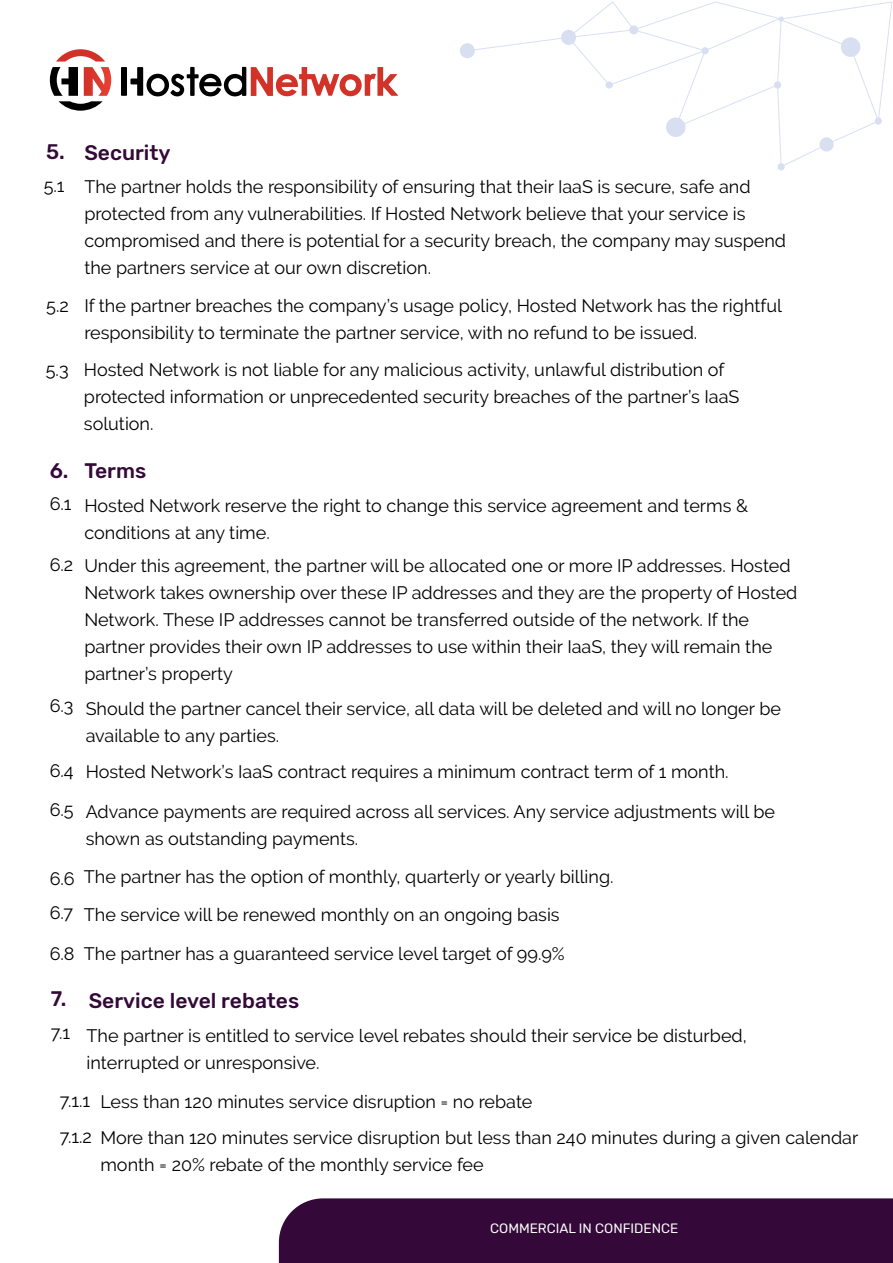
<style>
.page{position:relative;width:893px;height:1263px;background:#fff}
.page>*{position:absolute;margin:0;border:0;box-sizing:border-box;transform-origin:0 0}
.t1{font:500 21px "Rubik";color:#340939}
.t2{font:18px/27px "Raleway";color:#000}
.t3{font:13.5px "Rubik";color:#fff}
</style>
<div class="page">
<div style="left:279px;top:1198px;width:614px;height:65px;background:#340939"></div>
<div style="left:460px;top:43px;width:15px;height:15px;background:#d8dff1;border-radius:50%"></div>
<div style="left:778px;top:163px;width:7px;height:7px;background:#d8dff1;border-radius:50%"></div>
<div style="left:875px;top:117px;width:7px;height:8px;background:#d8dff1;border-radius:50%"></div>
<svg style="left:879px;top:1px;width:14px;height:119px"></svg>
<svg style="left:468px;top:1px;width:411px;height:167px"></svg>
<div style="left:121px;top:67px;width:6px;height:29px;background:#000"></div>
<svg style="left:50px;top:49px;width:61px;height:62px"></svg>
<svg style="left:130px;top:67px;width:268px;height:29px"></svg>
<p class="t1" style="left:46px;top:139px;width:20px">5.</p>
<p class="t2" style="left:44px;top:172px;width:22px">5.1</p>
<p class="t2" style="left:46px;top:292px;width:24px">5.2</p>
<p class="t2" style="left:46px;top:356px;width:24px">5.3</p>
<p class="t1" style="left:84px;top:141px;width:88px">Security</p>
<p class="t2" style="left:84px;top:173px;width:703px">The partner holds the responsibility of ensuring that their IaaS is secure, safe and protected from any vulnerabilities. If Hosted Network believe that your service is compromised and there is potential for a security breach, the company may suspend the partners service at our own discretion.</p>
<p class="t2" style="left:84px;top:292px;width:699px">If the partner breaches the company’s usage policy, Hosted Network has the rightful responsibility to terminate the partner service, with no refund to be issued.</p>
<p class="t2" style="left:84px;top:356px;width:657px">Hosted Network is not liable for any malicious activity, unlawful distribution of protected information or unprecedented security breaches of the partner’s IaaS solution.</p>
<p class="t1" style="left:50px;top:458px;width:20px">6.</p>
<p class="t2" style="left:50px;top:490px;width:23px">6.1</p>
<p class="t2" style="left:50px;top:551px;width:25px">6.2</p>
<p class="t2" style="left:50px;top:692px;width:25px">6.3</p>
<p class="t2" style="left:50px;top:751px;width:26px;line-height:39px">6.4<br>6.5</p>
<p class="t2" style="left:50px;top:861px;width:27px;line-height:34.5px">6.6<br>6.7</p>
<p class="t2" style="left:50px;top:940px;width:26px">6.8</p>
<p class="t1" style="left:84px;top:458px;width:63px">Terms</p>
<p class="t2" style="left:84px;top:492px;width:665px">Hosted Network reserve the right to change this service agreement and terms &amp; conditions at any time.</p>
<p class="t2" style="left:84px;top:552px;width:715px">Under this agreement, the partner will be allocated one or more IP addresses. Hosted Network takes ownership over these IP addresses and they are the property of Hosted Network. These IP addresses cannot be transferred outside of the network. If the partner provides their own IP addresses to use within their IaaS, they will remain the partner’s property</p>
<p class="t2" style="left:86px;top:695px;width:697px">Should the partner cancel their service, all data will be deleted and will no longer be available to any parties.</p>
<p class="t2" style="left:86px;top:758px;width:644px">Hosted Network’s IaaS contract requires a minimum contract term of 1 month.</p>
<p class="t2" style="left:86px;top:798px;width:691px">Advance payments are required across all services. Any service adjustments will be shown as outstanding payments.</p>
<p class="t2" style="left:84px;top:863px;width:531px">The partner has the option of monthly, quarterly or yearly billing.</p>
<p class="t2" style="left:84px;top:901px;width:477px">The service will be renewed monthly on an ongoing basis</p>
<p class="t2" style="left:84px;top:940px;width:482px">The partner has a guaranteed service level target of 99.9%</p>
<p class="t1" style="left:51px;top:988px;width:250px">7. Service level rebates</p>
<p class="t2" style="left:51px;top:1019px;width:21px">7.1</p>
<p class="t2" style="left:87px;top:1022px;width:662px">The partner is entitled to service level rebates should their service be disturbed, interrupted or unresponsive.</p>
<p class="t2" style="left:60px;top:1083px;width:34px;line-height:36px">7.1.1<br>7.1.2</p>
<p class="t2" style="left:100px;top:1083px;width:759px;line-height:36px">Less than 120 minutes service disruption = no rebate<br>More than 120 minutes service disruption but less than 240 minutes during a given calendar</p>
<p class="t2" style="left:100px;top:1151px;width:385px">month = 20% rebate of the monthly service fee</p>
<p class="t3" style="left:490px;top:1221px;width:189px">COMMERCIAL IN CONFIDENCE</p>
</div>
